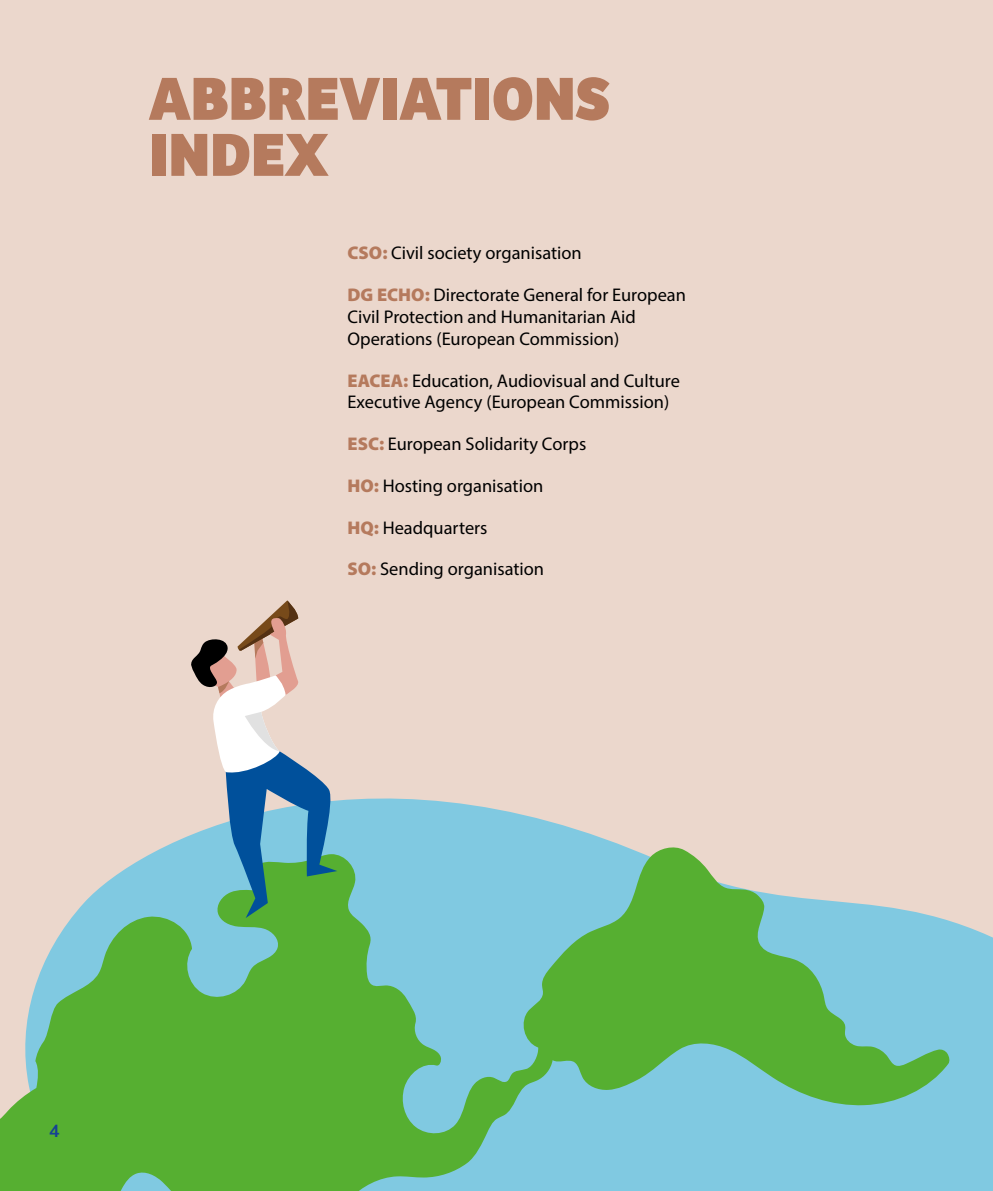
<style>
.page{position:relative;width:993px;height:1191px;background:#fff}
.page>*{position:absolute;margin:0;border:0;box-sizing:border-box;transform-origin:0 0}
.t1{font:800 63px/56px "Bree";color:#b57a5d}
.t2{font:18.38px/21.9px "Myriad Pro";color:#000}
.t3{font:700 17.5px "Muli";color:#164194}
.s1{font-weight:900;color:#b57a5d}
</style>
<div class="page">
<div style="left:0;top:0;width:992px;height:1191px;background:#ebd7cc"></div>
<hr style="left:992px;top:0;width:1px;height:1191px;background:#f0ebe4">
<svg style="left:170px;top:798px;width:822px;height:393px"></svg>
<svg style="left:0;top:844px;width:950px;height:347px;background:#76be8d"></svg>
<svg style="left:189px;top:600px;width:148px;height:318px"></svg>
<h1 class="t1" style="left:149px;top:71px;width:462px">ABBREVIATIONS<br>INDEX</h1>
<p class="t2" style="left:347px;top:242px;width:236px"><span class="s1">CSO:</span> Civil society organisation</p>
<p class="t2" style="left:347px;top:284px;width:340px"><span class="s1">DG ECHO:</span> Directorate General for European<br>Civil Protection and Humanitarian Aid<br>Operations (European Commission)</p>
<p class="t2" style="left:347px;top:369px;width:334px"><span class="s1">EACEA:</span> Education, Audiovisual and Culture<br>Executive Agency (European Commission)</p>
<p class="t2" style="left:347px;top:433px;width:240px"><span class="s1">ESC:</span> European Solidarity Corps</p>
<p class="t2" style="left:347px;top:474px;width:197px"><span class="s1">HO:</span> Hosting organisation</p>
<p class="t2" style="left:347px;top:516px;width:141px"><span class="s1">HQ:</span> Headquarters</p>
<p class="t2" style="left:347px;top:558px;width:198px"><span class="s1">SO:</span> Sending organisation</p>
<p class="t3" style="left:49px;top:1117px;width:12px">4</p>
</div>
